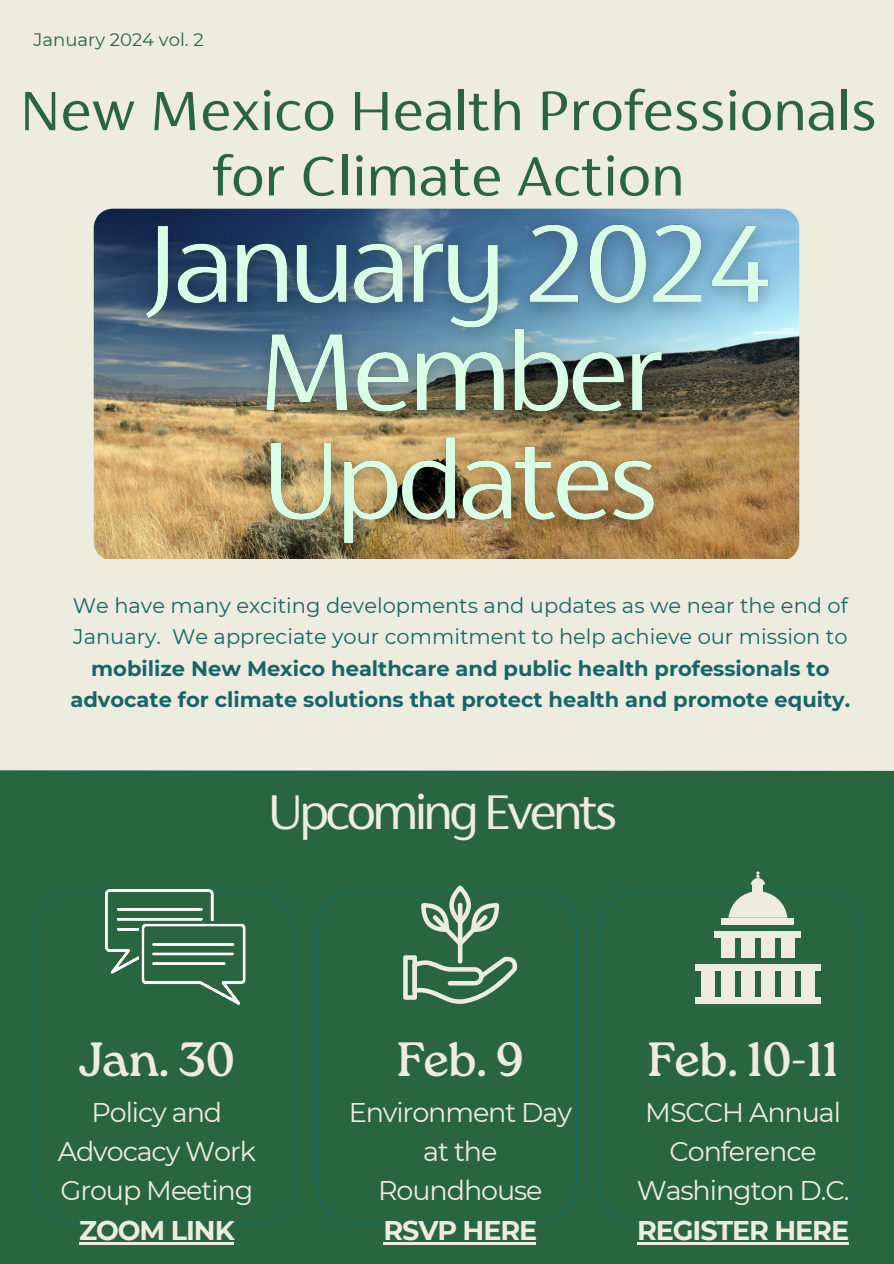
<style>
.page{position:relative;width:894px;height:1264px;background:#fff}
.page>*{position:absolute;margin:0;border:0;box-sizing:border-box;transform-origin:0 0}
.t1{font:54.6px/65.2px "Cromlin DEMO";color:#29663f;text-align:center}
.t2{font:48px "Roca One";letter-spacing:-.02em;color:#eeecde}
.t3{font:48px "Cromlin DEMO";letter-spacing:-.075em;color:#eeecde}
.t4{font:27px/39.3px "Montserrat";letter-spacing:-.04em;color:#eeecde;text-align:center}
.t5{font:700 21px/31.5px "Montserrat";color:#156669;text-align:center}
.t6{font:18px "Montserrat";color:#29663f}
.s1{font-weight:400}
.s2{font-weight:700}
</style>
<div class="page">
<div style="left:0;top:0;width:893px;height:1263px;background:#29663f"></div>
<div style="left:0;top:0;width:893px;height:771px;background:#eeecde"></div>
<svg style="left:316px;top:889px;width:261px;height:335px"></svg>
<svg style="left:599px;top:889px;width:261px;height:335px"></svg>
<svg style="left:34px;top:889px;width:260px;height:335px"></svg>
<svg style="left:0;top:770px;width:893px;height:2px;background:#5c9088"></svg>
<img style="left:94px;top:209px;width:705px;height:350px">
<img style="left:105px;top:889px;width:140px;height:115px">
<svg style="left:403px;top:885px;width:114px;height:118px"></svg>
<div style="left:701px;top:964px;width:13px;height:33px;background:#eeecde"></div>
<div style="left:721px;top:964px;width:13px;height:33px;background:#eeecde"></div>
<div style="left:741px;top:964px;width:13px;height:33px;background:#eeecde"></div>
<div style="left:761px;top:964px;width:13px;height:33px;background:#eeecde"></div>
<div style="left:780px;top:937px;width:14px;height:20px;background:#eeecde"></div>
<div style="left:761px;top:937px;width:13px;height:20px;background:#eeecde"></div>
<div style="left:741px;top:937px;width:13px;height:20px;background:#eeecde"></div>
<div style="left:721px;top:937px;width:13px;height:20px;background:#eeecde"></div>
<div style="left:780px;top:964px;width:14px;height:33px;background:#eeecde"></div>
<div style="left:800px;top:964px;width:14px;height:33px;background:#eeecde"></div>
<div style="left:694px;top:997px;width:126px;height:6px;background:#eeecde"></div>
<div style="left:694px;top:964px;width:126px;height:6px;background:#eeecde"></div>
<div style="left:714px;top:931px;width:86px;height:6px;background:#eeecde"></div>
<div style="left:721px;top:917px;width:73px;height:7px;background:#eeecde"></div>
<svg style="left:728px;top:891px;width:59px;height:26px"></svg>
<svg style="left:750px;top:871px;width:15px;height:13px"></svg>
<div style="left:752px;top:881px;width:11px;height:16px;background:#eeecde"></div>
<img style="left:120px;top:208px;width:675px;height:351px">
<hr style="left:383px;top:1241px;width:153px;height:3px;background:#eeecde">
<hr style="left:637px;top:1241px;width:210px;height:3px;background:#eeecde">
<hr style="left:79px;top:1241px;width:154px;height:3px;background:#eeecde">
<p class="t6" style="left:34px;top:28px;width:171px">January 2024 vol. 2</p>
<h2 class="t1" style="left:20px;top:78px;width:858px">New Mexico Health Professionals for Climate Action</h2>
<h5 class="t5" style="left:70px;top:589px;width:781px"><span class="s1">We have many exciting developments and updates as we near the end of January. We appreciate your commitment to help achieve our mission to </span>mobilize New Mexico healthcare and public health professionals to advocate for climate solutions that protect health and promote equity.</h5>
<p class="t3" style="left:267px;top:783px;width:351px">Upcoming Events</p>
<h3 class="t2" style="left:79px;top:1031px;width:158px">Jan. 30</h3>
<h4 class="t4" style="left:58px;top:1092px;width:200px">Policy and<br>Advocacy Work<br>Group Meeting<br><span class="s2">ZOOM LINK</span></h4>
<h3 class="t2" style="left:396px;top:1031px;width:129px">Feb. 9</h3>
<h3 class="t4" style="left:348px;top:1092px;width:225px">Environment Day at the<br>Roundhouse<br><span class="s2">RSVP HERE</span></h3>
<h4 class="t2" style="left:647px;top:1031px;width:192px">Feb. 10-11</h4>
<p class="t4" style="left:636px;top:1092px;width:214px">MSCCH Annual<br>Conference<br>Washington D.C.<br><span class="s2">REGISTER HERE</span></p>
</div>
